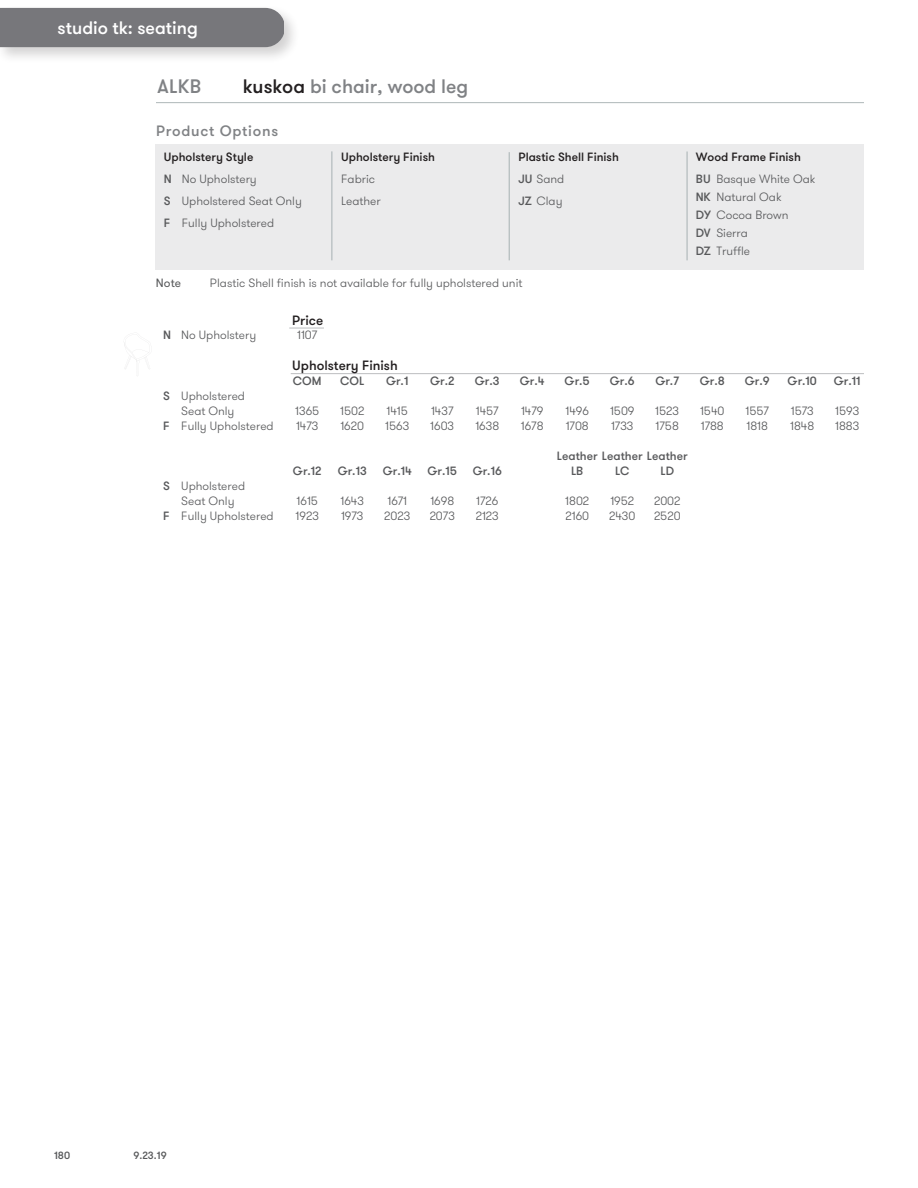
<style>
.page{position:relative;width:918px;height:1188px;background:#fff}
.page>*{position:absolute;margin:0;border:0;box-sizing:border-box;transform-origin:0 0}
.t1{font:500 19.5px "GT Walsheim Pro";color:#808285}
.t2{font:500 18px "GT Walsheim Pro";color:#fff}
.t3{font:500 15px "GT Walsheim Pro";letter-spacing:.05em;color:#808285}
.t4{font:500 13.5px "GT Walsheim Pro";color:#231f20}
.t5{font:300 12px/21.9px "GT Walsheim Pro";color:#58595b}
.t6{font:500 12px "GT Walsheim Pro";color:#58595b}
.t7{font:500 12px/21.9px "GT Walsheim Pro";color:#231f20}
.t8{font:12px "GT Walsheim Pro";color:#58595b}
.t9{font:500 10.5px "GT Walsheim Pro";color:#58595b}
.s1{color:#231f20}
.s2{font-weight:500;color:#231f20}
.s3{font-weight:500}
.s4{color:#58595b}
.s5{font-weight:300;color:#58595b}
</style>
<div class="page">
<div style="left:0;top:4px;width:300px;height:60px;background:#231f20;opacity:.2"></div>
<div style="left:0;top:8px;width:284px;height:39px;background:#77777b"></div>
<hr style="left:156px;top:102px;width:708px;height:1px;background:#aeb7b9">
<hr style="left:289px;top:328px;width:35px;height:1px;background:#bcbec0">
<hr style="left:291px;top:373px;width:573px;height:1px;background:#bcbec0">
<svg style="left:124px;top:343px;width:25px;height:26px"></svg>
<div style="left:156px;top:145px;width:708px;height:125px;background:#ebebec"></div>
<hr style="left:331px;top:151px;width:1px;height:109px;background:#aeb7b9">
<hr style="left:509px;top:152px;width:1px;height:108px;background:#aeb7b9">
<hr style="left:687px;top:152px;width:1px;height:108px;background:#aeb7b9">
<h2 class="t2" style="left:58px;top:17px;width:142px">studio tk: seating</h2>
<h1 class="t1" style="left:158px;top:74px;width:45px">ALKB</h1>
<h1 class="t1" style="left:243px;top:74px;width:227px"><span class="s1">kuskoa</span> bi chair, wood leg</h1>
<p class="t3" style="left:156px;top:121px;width:124px">Product Options</p>
<p class="t5" style="left:164px;top:146px;width:140px"><span class="s2">Upholstery Style<br></span><span class="s3">N</span> No Upholstery<br><span class="s3">S</span> Upholstered Seat Only<br><span class="s3">F</span> Fully Upholstered</p>
<p class="t7" style="left:341px;top:146px;width:95px">Upholstery Finish</p>
<p class="t5" style="left:341px;top:168px;width:41px">Fabric<br>Leather</p>
<p class="t7" style="left:519px;top:146px;width:102px">Plastic Shell Finish<br><span class="s4">JU</span> <span class="s5">Sand<br></span><span class="s4">JZ</span> <span class="s5">Clay</span></p>
<p class="t7" style="left:696px;top:146px;width:121px">Wood Frame Finish<br><span class="s4">BU</span> <span class="s5">Basque White Oak</span></p>
<p class="t5" style="left:696px;top:188px;width:94px;line-height:18px"><span class="s3">NK</span> Natural Oak<br><span class="s3">DY</span> Cocoa Brown<br><span class="s3">DV</span> Sierra<br><span class="s3">DZ</span> Truffle</p>
<p class="t8" style="left:156px;top:275px;width:27px">Note</p>
<p class="t5" style="left:210px;top:272px;width:314px">Plastic Shell finish is not available for fully upholstered unit</p>
<p class="t4" style="left:292px;top:311px;width:32px">Price</p>
<p class="t5" style="left:163px;top:324px;width:94px"><span class="s3">N</span> No Upholstery</p>
<p class="t5" style="left:297px;top:324px;width:22px">1107</p>
<p class="t4" style="left:292px;top:357px;width:107px">Upholstery Finish</p>
<p class="t6" style="left:293px;top:373px;width:30px">COM</p>
<p class="t6" style="left:340px;top:373px;width:26px">COL</p>
<p class="t6" style="left:386px;top:373px;width:24px">Gr.1</p>
<p class="t6" style="left:430px;top:373px;width:26px">Gr.2</p>
<p class="t6" style="left:475px;top:373px;width:26px">Gr.3</p>
<p class="t6" style="left:520px;top:373px;width:26px">Gr.4</p>
<p class="t6" style="left:565px;top:373px;width:27px">Gr.5</p>
<p class="t6" style="left:610px;top:373px;width:26px">Gr.6</p>
<p class="t6" style="left:655px;top:373px;width:25px">Gr.7</p>
<p class="t6" style="left:700px;top:373px;width:27px">Gr.8</p>
<p class="t6" style="left:745px;top:373px;width:26px">Gr.9</p>
<p class="t6" style="left:788px;top:373px;width:31px">Gr.10</p>
<p class="t6" style="left:834px;top:373px;width:28px">Gr.11</p>
<p class="t5" style="left:181px;top:388px;width:65px;line-height:15px;text-indent:-18px"><span class="s3">S</span> Upholstered<br>Seat Only</p>
<p class="t5" style="left:295px;top:400px;width:26px">1365</p>
<p class="t5" style="left:340px;top:400px;width:26px">1502</p>
<p class="t5" style="left:387px;top:400px;width:23px">1415</p>
<p class="t5" style="left:431px;top:400px;width:24px">1437</p>
<p class="t5" style="left:476px;top:400px;width:24px">1457</p>
<p class="t5" style="left:521px;top:400px;width:24px">1479</p>
<p class="t5" style="left:566px;top:400px;width:25px">1496</p>
<p class="t5" style="left:610px;top:400px;width:26px">1509</p>
<p class="t5" style="left:655px;top:400px;width:25px">1523</p>
<p class="t5" style="left:700px;top:400px;width:26px">1540</p>
<p class="t5" style="left:746px;top:400px;width:25px">1557</p>
<p class="t5" style="left:791px;top:400px;width:25px">1573</p>
<p class="t5" style="left:835px;top:400px;width:26px">1593</p>
<p class="t5" style="left:163px;top:415px;width:112px"><span class="s3">F</span> Fully Upholstered</p>
<p class="t5" style="left:296px;top:415px;width:24px">1473</p>
<p class="t5" style="left:340px;top:415px;width:25px">1620</p>
<p class="t5" style="left:385px;top:415px;width:26px">1563</p>
<p class="t5" style="left:430px;top:415px;width:25px">1603</p>
<p class="t5" style="left:475px;top:415px;width:25px">1638</p>
<p class="t5" style="left:521px;top:415px;width:24px">1678</p>
<p class="t5" style="left:566px;top:415px;width:25px">1708</p>
<p class="t5" style="left:611px;top:415px;width:24px">1733</p>
<p class="t5" style="left:656px;top:415px;width:25px">1758</p>
<p class="t5" style="left:701px;top:415px;width:25px">1788</p>
<p class="t5" style="left:747px;top:415px;width:23px">1818</p>
<p class="t5" style="left:790px;top:415px;width:26px">1848</p>
<p class="t5" style="left:835px;top:415px;width:26px">1883</p>
<p class="t6" style="left:557px;top:448px;width:132px">Leather Leather Leather</p>
<p class="t6" style="left:293px;top:463px;width:30px">Gr.12</p>
<p class="t6" style="left:338px;top:463px;width:31px">Gr.13</p>
<p class="t6" style="left:383px;top:463px;width:31px">Gr.14</p>
<p class="t6" style="left:427px;top:463px;width:31px">Gr.15</p>
<p class="t6" style="left:473px;top:463px;width:31px">Gr.16</p>
<p class="t6" style="left:571px;top:463px;width:14px">LB</p>
<p class="t6" style="left:615px;top:463px;width:16px">LC</p>
<p class="t6" style="left:661px;top:463px;width:15px">LD</p>
<p class="t5" style="left:181px;top:478px;width:65px;line-height:15px;text-indent:-18px"><span class="s3">S</span> Upholstered<br>Seat Only</p>
<p class="t5" style="left:297px;top:490px;width:23px">1615</p>
<p class="t5" style="left:341px;top:490px;width:25px">1643</p>
<p class="t5" style="left:387px;top:490px;width:21px">1671</p>
<p class="t5" style="left:430px;top:490px;width:25px">1698</p>
<p class="t5" style="left:476px;top:490px;width:24px">1726</p>
<p class="t5" style="left:565px;top:490px;width:25px">1802</p>
<p class="t5" style="left:610px;top:490px;width:25px">1952</p>
<p class="t5" style="left:654px;top:490px;width:28px">2002</p>
<p class="t5" style="left:163px;top:505px;width:112px"><span class="s3">F</span> Fully Upholstered</p>
<p class="t5" style="left:296px;top:505px;width:25px">1923</p>
<p class="t5" style="left:341px;top:505px;width:24px">1973</p>
<p class="t5" style="left:384px;top:505px;width:28px">2023</p>
<p class="t5" style="left:430px;top:505px;width:27px">2073</p>
<p class="t5" style="left:476px;top:505px;width:25px">2123</p>
<p class="t5" style="left:565px;top:505px;width:25px">2160</p>
<p class="t5" style="left:609px;top:505px;width:28px">2430</p>
<p class="t5" style="left:654px;top:505px;width:28px">2520</p>
<p class="t9" style="left:54px;top:1149px;width:18px">180</p>
<p class="t9" style="left:133px;top:1149px;width:35px">9.23.19</p>
</div>
